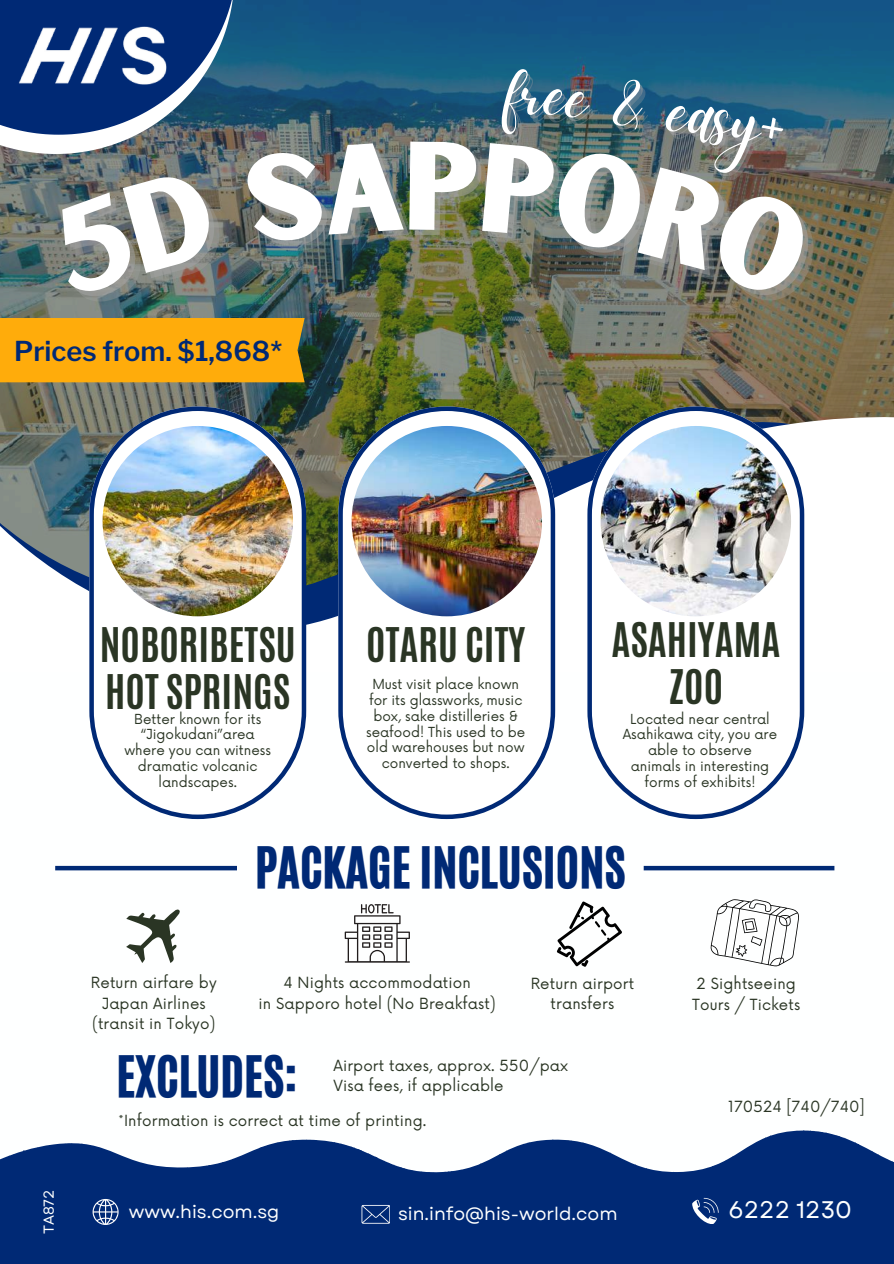
<style>
.page{position:relative;width:894px;height:1264px;background:#fff}
.page>*{position:absolute;margin:0;border:0;box-sizing:border-box;transform-origin:0 0}
.t1{font:48px "CA Generated";color:#002975}
.t2{font:700 39.9px/47.2px "Antonio";color:#2a3524;text-align:center}
.t3{font:600 27.15px "Libre Franklin";color:#002975}
.t4{font:24px "Garet";color:#feffff}
.t5{font:18px "Garet";color:#feffff}
.t6{font:15px/20.2px "Now";letter-spacing:.01em;color:#2a3524;text-align:center}
.t7{font:14.4px "Garet";color:#feffff}
.t8{font:13.5px/15.8px "Now";color:#2a3524;text-align:center}
</style>
<div class="page">
<img style="left:0;top:0;width:893px;height:383px">
<img style="left:0;top:383px;width:893px;height:288px">
<svg style="left:89px;top:406px;width:217px;height:413px"></svg>
<svg style="left:338px;top:406px;width:217px;height:413px"></svg>
<svg style="left:587px;top:406px;width:217px;height:413px"></svg>
<img style="left:103px;top:426px;width:190px;height:190px;border-radius:50%">
<img style="left:351px;top:426px;width:191px;height:190px;border-radius:50%">
<img style="left:600px;top:426px;width:190px;height:190px;border-radius:50%">
<svg style="left:0;top:1130px;width:893px;height:133px;fill:#002975"></svg>
<svg style="left:126px;top:909px;width:54px;height:54px"></svg>
<div style="left:55px;top:865px;width:182px;height:5px;background:#002975"></div>
<div style="left:643px;top:865px;width:191px;height:5px;background:#002975"></div>
<svg style="left:0;top:0;width:237px;height:154px"></svg>
<img style="left:11px;top:21px;width:168px;height:68px">
<svg style="left:361px;top:1204px;width:28px;height:19px"></svg>
<svg style="left:691px;top:1197px;width:27px;height:26px"></svg>
<svg style="left:92px;top:1198px;width:26px;height:26px"></svg>
<div style="left:0;top:318px;width:304px;height:64px;background:#ffac0b"></div>
<svg style="left:556px;top:901px;width:66px;height:65px"></svg>
<svg style="left:344px;top:904px;width:66px;height:58px"></svg>
<svg style="left:710px;top:899px;width:89px;height:67px"></svg>
<img style="left:55px;top:177px;width:174px;height:132px">
<img style="left:254px;top:140px;width:149px;height:116px">
<img style="left:409px;top:140px;width:67px;height:90px">
<img style="left:482px;top:66px;width:333px;height:235px">
<h3 class="t3" style="left:14px;top:334px;width:269px">Prices from. $1,868*</h3>
<h2 class="t2" style="left:100px;top:621px;width:198px;text-align:left">NOBORIBETSU<br>HOT SPRINGS</h2>
<p class="t8" style="left:124px;top:711px;width:148px">Better known for its “Jigokudani”area where you can witness dramatic volcanic landscapes.</p>
<h2 class="t2" style="left:366px;top:621px;width:160px">OTARU CITY</h2>
<h2 class="t2" style="left:611px;top:616px;width:170px">ASAHIYAMA<br>ZOO</h2>
<p class="t8" style="left:366px;top:677px;width:161px">Must visit place known for its glassworks, music box, sake distilleries &amp; seafood! This used to be old warehouses but now converted to shops.</p>
<p class="t8" style="left:622px;top:711px;width:156px">Located near central<br>Asahikawa city, you are able to observe animals in interesting forms of exhibits!</p>
<p class="t7" style="left:38px;top:1234px;width:46px;rotate:-90deg">TA872</p>
<h1 class="t1" style="left:255px;top:833px;width:372px">PACKAGE INCLUSIONS</h1>
<p class="t6" style="left:91px;top:973px;width:127px">Return airfare by<br>Japan Airlines (transit in Tokyo)</p>
<p class="t6" style="left:258px;top:973px;width:239px">4 Nights accommodation<br>in Sapporo hotel (No Breakfast)</p>
<p class="t6" style="left:530px;top:973px;width:105px">Return airport transfers</p>
<h1 class="t1" style="left:116px;top:1041px;width:182px">EXCLUDES:</h1>
<p class="t6" style="left:333px;top:1056px;width:236px">Airport taxes, approx. 550/pax</p>
<p class="t6" style="left:333px;top:1076px;width:172px">Visa fees, if applicable</p>
<p class="t6" style="left:119px;top:1111px;width:309px">*Information is correct at time of printing.</p>
<p class="t6" style="left:692px;top:974px;width:109px;text-align:left">2 Sightseeing<br>Tours / Tickets</p>
<p class="t6" style="left:728px;top:1096px;width:138px">170524 [740/740]</p>
<h3 class="t5" style="left:129px;top:1198px;width:152px">www.his.com.sg</h3>
<h3 class="t5" style="left:398px;top:1200px;width:221px">sin.info@his-world.com</h3>
<h3 class="t4" style="left:728px;top:1192px;width:125px">6222 1230</h3>
</div>
